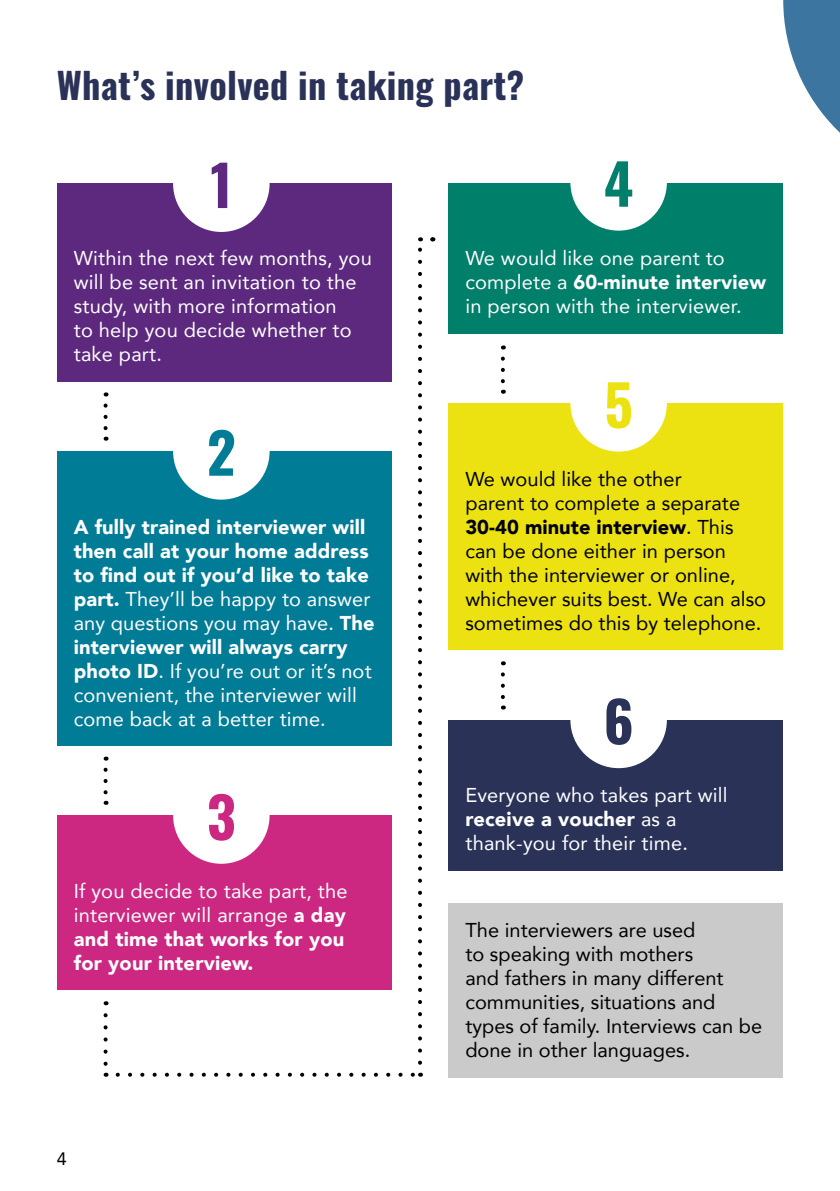
<style>
.page{position:relative;width:840px;height:1191px;background:#fff}
.page>*{position:absolute;margin:0;border:0;box-sizing:border-box;transform-origin:0 0}
.t1{font:700 56px "Oswald";color:#5d297e}
.t2{font:700 56px "Oswald";color:#007c96}
.t3{font:700 56px "Oswald";color:#cc2781}
.t4{font:700 56px "Oswald";color:#2a3258}
.t5{font:700 56px "Oswald";color:#ede211}
.t6{font:700 56px "Oswald";color:#007f6b}
.t7{font:700 36px "Oswald";letter-spacing:.01em;color:#2a3258}
.t8{font:20px/24px "Avenir";letter-spacing:.01em;color:#fff}
.t9{font:20px/24px "Avenir";color:#000}
.t10{font:900 20px/24px "Avenir";letter-spacing:.005em;color:#fff}
.t11{font:18px "Avenir";color:#000}
.s1{font-weight:400}
.s2{font-weight:900}
</style>
<div class="page">
<svg style="left:671px;top:1022px;width:112px;height:56px"></svg>
<svg style="left:782px;top:0;width:57px;height:184px"></svg>
<svg style="left:118px;top:1072px;width:296px;height:4px"></svg>
<svg style="left:103px;top:1015px;width:4px;height:61px"></svg>
<svg style="left:418px;top:237px;width:15px;height:825px"></svg>
<div style="left:57px;top:183px;width:334px;height:198px;background:#5d297e"></div>
<div style="left:57px;top:815px;width:334px;height:174px;background:#cc2781"></div>
<div style="left:448px;top:183px;width:334px;height:150px;background:#007f6b"></div>
<div style="left:448px;top:403px;width:334px;height:246px;background:#ede211"></div>
<div style="left:448px;top:720px;width:334px;height:150px;background:#2a3258"></div>
<div style="left:57px;top:451px;width:334px;height:294px;background:#007c96"></div>
<div style="left:173px;top:135px;width:96px;height:97px;background:#fff;border-radius:50%"></div>
<div style="left:173px;top:403px;width:96px;height:96px;background:#fff;border-radius:50%"></div>
<div style="left:173px;top:767px;width:96px;height:96px;background:#fff;border-radius:50%"></div>
<div style="left:570px;top:672px;width:96px;height:96px;background:#fff;border-radius:50%"></div>
<div style="left:570px;top:355px;width:96px;height:96px;background:#fff;border-radius:50%"></div>
<div style="left:570px;top:134px;width:96px;height:97px;background:#fff;border-radius:50%"></div>
<svg style="left:103px;top:769px;width:4px;height:36px"></svg>
<svg style="left:500px;top:674px;width:4px;height:35px"></svg>
<svg style="left:103px;top:405px;width:4px;height:36px"></svg>
<svg style="left:500px;top:358px;width:4px;height:36px"></svg>
<div style="left:448px;top:903px;width:334px;height:174px;background:#cacaca"></div>
<p class="t7" style="left:57px;top:67px;width:468px">What’s involved in taking part?</p>
<p class="t1" style="left:210px;top:156px;width:23px">1</p>
<p class="t6" style="left:603px;top:155px;width:31px">4</p>
<p class="t8" style="left:74px;top:246px;width:299px">Within the next few months, you will be sent an invitation to the study, with more information<br>to help you decide whether to take part.</p>
<p class="t2" style="left:207px;top:423px;width:30px">2</p>
<p class="t10" style="left:74px;top:514px;width:302px">A fully trained interviewer will then call at your home address to find out if you’d like to take part. <span class="s1">They’ll be happy to answer any questions you may have.</span> The interviewer will always carry photo ID<span class="s1">. If you’re out or it’s not convenient, the interviewer will come back at a better time.</span></p>
<p class="t3" style="left:207px;top:787px;width:30px">3</p>
<p class="t8" style="left:74px;top:878px;width:275px">If you decide to take part, the interviewer will arrange <span class="s2">a day and time that works for you for your interview.</span></p>
<p class="t11" style="left:57px;top:1143px;width:12px">4</p>
<p class="t8" style="left:465px;top:246px;width:302px">We would like one parent to complete a <span class="s2">60-minute interview </span>in person with the interviewer.</p>
<p class="t5" style="left:604px;top:375px;width:30px">5</p>
<p class="t9" style="left:465px;top:466px;width:302px">We would like the other<br>parent to complete a separate<br><span class="s2">30-40 minute interview</span>. This can be done either in person with the interviewer or online, whichever suits best. We can also sometimes do this by telephone.</p>
<p class="t4" style="left:603px;top:692px;width:32px">6</p>
<p class="t8" style="left:465px;top:783px;width:263px">Everyone who takes part will <span class="s2">receive a voucher</span> as a thank-you for their time.</p>
<p class="t9" style="left:465px;top:917px;width:298px">The interviewers are used<br>to speaking with mothers<br>and fathers in many different communities, situations and types of family. Interviews can be done in other languages.</p>
</div>
